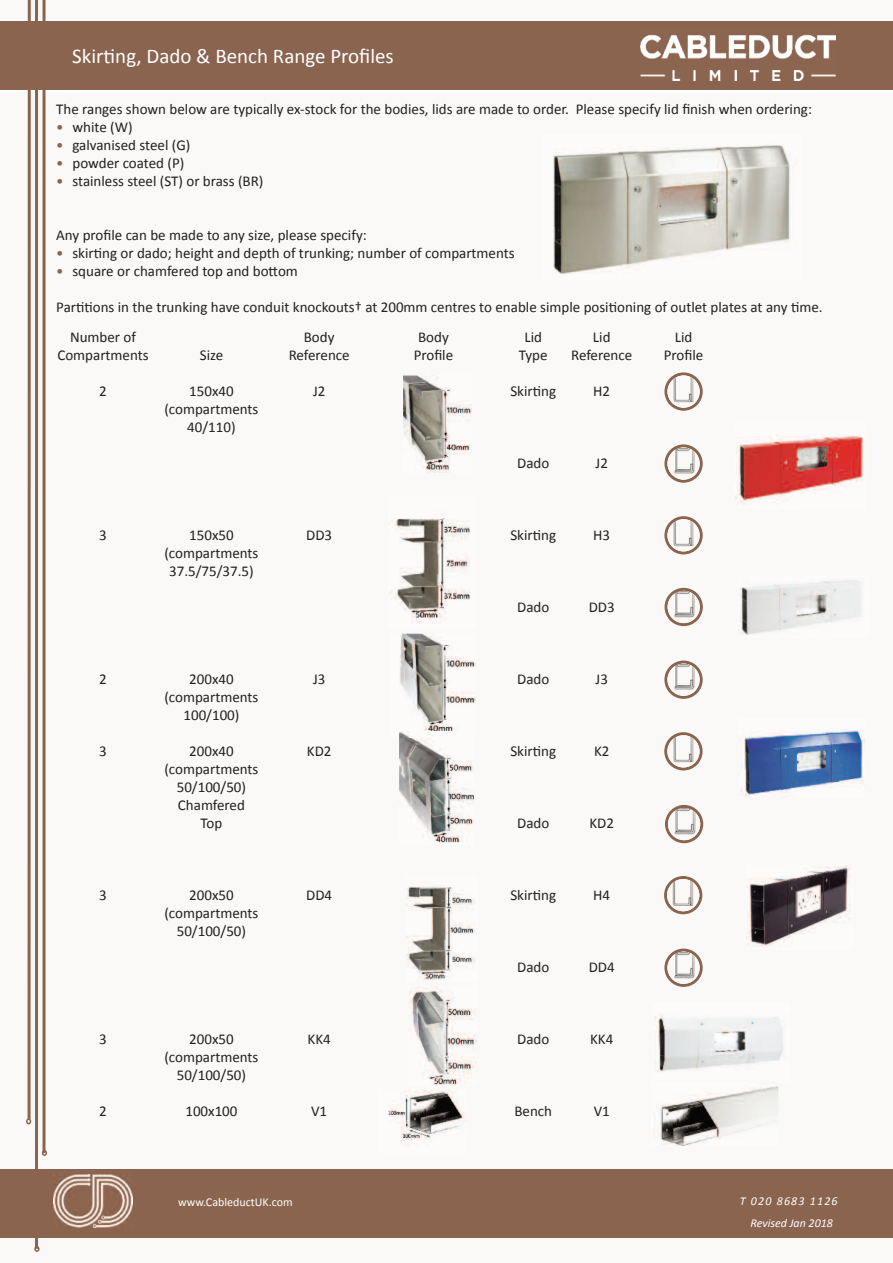
<style>
.page{position:relative;width:893px;height:1263px;background:#fff}
.page>*{position:absolute;margin:0;border:0;box-sizing:border-box;transform-origin:0 0}
.t1{font:21px "Calibri";color:#fff}
.t2{font:15px/18px "Calibri";color:#231f20;text-align:center}
.t3{font:italic 12px/21.1px "Calibri";color:#fff;text-align:center}
.t4{font:12px "Calibri";color:#fff}
.s1{color:#8a644e}
</style>
<div class="page">
<div style="left:0;top:20px;width:893px;height:72px;background:linear-gradient(to right,#fefefe,#fff)"></div>
<div style="left:0;top:1170px;width:893px;height:68px;background:#8a644e"></div>
<div style="left:0;top:22px;width:893px;height:68px;background:#8a644e"></div>
<svg style="left:26px;top:1118px;width:5px;height:6px"></svg>
<svg style="left:42px;top:1150px;width:5px;height:6px"></svg>
<svg style="left:34px;top:1246px;width:6px;height:6px"></svg>
<hr style="left:35px;top:0;width:3px;height:1249px;background:#8a644e">
<hr style="left:43px;top:0;width:3px;height:1153px;background:#8a644e">
<hr style="left:28px;top:0;width:3px;height:1119px;background:#8a644e">
<img style="left:640px;top:34px;width:196px;height:47px">
<img style="left:53px;top:1175px;width:80px;height:52px">
<img style="left:553px;top:145px;width:243px;height:130px">
<img style="left:735px;top:434px;width:129px;height:71px">
<img style="left:738px;top:579px;width:125px;height:56px">
<img style="left:739px;top:730px;width:125px;height:68px">
<img style="left:747px;top:865px;width:104px;height:82px">
<img style="left:408px;top:986px;width:68px;height:99px">
<img style="left:399px;top:633px;width:77px;height:98px">
<img style="left:389px;top:518px;width:82px;height:106px">
<img style="left:404px;top:376px;width:67px;height:97px">
<img style="left:399px;top:731px;width:75px;height:112px">
<img style="left:406px;top:886px;width:70px;height:95px">
<img style="left:388px;top:1089px;width:79px;height:58px">
<img style="left:653px;top:1013px;width:131px;height:60px">
<img style="left:653px;top:1082px;width:125px;height:64px">
<svg style="left:664px;top:444px;width:39px;height:39px"></svg>
<img style="left:667px;top:447px;width:33px;height:33px">
<svg style="left:664px;top:372px;width:39px;height:39px"></svg>
<img style="left:667px;top:375px;width:33px;height:33px">
<svg style="left:664px;top:516px;width:39px;height:38px"></svg>
<img style="left:667px;top:519px;width:33px;height:32px">
<svg style="left:664px;top:588px;width:39px;height:38px"></svg>
<img style="left:667px;top:591px;width:33px;height:32px">
<svg style="left:664px;top:660px;width:39px;height:39px"></svg>
<img style="left:667px;top:663px;width:33px;height:33px">
<svg style="left:664px;top:732px;width:39px;height:38px"></svg>
<img style="left:667px;top:735px;width:33px;height:32px">
<svg style="left:665px;top:805px;width:38px;height:38px"></svg>
<img style="left:668px;top:808px;width:32px;height:32px">
<svg style="left:664px;top:876px;width:38px;height:38px"></svg>
<img style="left:667px;top:879px;width:32px;height:32px">
<svg style="left:664px;top:948px;width:39px;height:39px"></svg>
<img style="left:667px;top:951px;width:33px;height:33px">
<h1 class="t1" style="left:72px;top:47px;width:323px">Skirting, Dado &amp; Bench Range Profiles</h1>
<p class="t2" style="left:56px;top:101px;width:757px">The ranges shown below are typically ex-stock for the bodies, lids are made to order. Please specify lid finish when ordering:</p>
<p class="t2" style="left:56px;top:119px;width:78px"><span class="s1">•</span> white (W)</p>
<p class="t2" style="left:56px;top:137px;width:136px"><span class="s1">•</span> galvanised steel (G)</p>
<p class="t2" style="left:56px;top:155px;width:130px"><span class="s1">•</span> powder coated (P)</p>
<p class="t2" style="left:56px;top:173px;width:209px"><span class="s1">•</span> stainless steel (ST) or brass (BR)</p>
<p class="t2" style="left:56px;top:227px;width:312px">Any profile can be made to any size, please specify:</p>
<p class="t2" style="left:56px;top:245px;width:460px"><span class="s1">•</span> skirting or dado; height and depth of trunking; number of compartments</p>
<p class="t2" style="left:56px;top:263px;width:243px"><span class="s1">•</span> square or chamfered top and bottom</p>
<p class="t2" style="left:70px;top:293px;width:754px;line-height:30.6px;text-align:left;text-indent:-14px">Partitions in the trunking have conduit knockouts† at 200mm centres to enable simple positioning of outlet plates at any time.<br>Number of</p>
<p class="t2" style="left:57px;top:348px;width:93px">Compartments</p>
<p class="t2" style="left:99px;top:384px;width:9px">2</p>
<p class="t2" style="left:289px;top:330px;width:63px">Body<br>Reference</p>
<p class="t2" style="left:313px;top:384px;width:14px">J2</p>
<p class="t2" style="left:414px;top:330px;width:41px;text-align:left">Body<br>Profile</p>
<p class="t2" style="left:519px;top:330px;width:30px">Lid<br>Type</p>
<p class="t2" style="left:510px;top:384px;width:47px">Skirting</p>
<p class="t2" style="left:571px;top:330px;width:63px">Lid<br>Reference</p>
<p class="t2" style="left:593px;top:384px;width:18px">H2</p>
<p class="t2" style="left:664px;top:330px;width:41px">Lid<br>Profile</p>
<p class="t2" style="left:200px;top:348px;width:25px">Size</p>
<p class="t2" style="left:164px;top:384px;width:96px">150x40 (compartments<br>40/110)</p>
<p class="t2" style="left:517px;top:456px;width:34px">Dado</p>
<p class="t2" style="left:596px;top:456px;width:14px">J2</p>
<p class="t2" style="left:99px;top:528px;width:9px">3</p>
<p class="t2" style="left:164px;top:528px;width:96px">150x50 (compartments<br>37.5/75/37.5)</p>
<p class="t2" style="left:306px;top:528px;width:28px">DD3</p>
<p class="t2" style="left:510px;top:528px;width:47px">Skirting</p>
<p class="t2" style="left:593px;top:528px;width:18px">H3</p>
<p class="t2" style="left:517px;top:600px;width:34px">Dado</p>
<p class="t2" style="left:589px;top:600px;width:28px">DD3</p>
<p class="t2" style="left:99px;top:672px;width:9px">2</p>
<p class="t2" style="left:99px;top:744px;width:9px">3</p>
<p class="t2" style="left:164px;top:672px;width:96px">200x40 (compartments<br>100/100)</p>
<p class="t2" style="left:164px;top:744px;width:96px">200x40 (compartments<br>50/100/50)<br>Chamfered<br>Top</p>
<p class="t2" style="left:313px;top:672px;width:14px">J3</p>
<p class="t2" style="left:307px;top:744px;width:26px">KD2</p>
<p class="t2" style="left:517px;top:672px;width:34px">Dado</p>
<p class="t2" style="left:596px;top:672px;width:14px">J3</p>
<p class="t2" style="left:510px;top:744px;width:47px">Skirting</p>
<p class="t2" style="left:594px;top:744px;width:17px">K2</p>
<p class="t2" style="left:517px;top:816px;width:34px">Dado</p>
<p class="t2" style="left:589px;top:816px;width:26px">KD2</p>
<p class="t2" style="left:99px;top:888px;width:9px">3</p>
<p class="t2" style="left:164px;top:888px;width:96px">200x50 (compartments<br>50/100/50)</p>
<p class="t2" style="left:306px;top:888px;width:28px">DD4</p>
<p class="t2" style="left:510px;top:888px;width:47px">Skirting</p>
<p class="t2" style="left:593px;top:888px;width:18px">H4</p>
<p class="t2" style="left:517px;top:960px;width:34px">Dado</p>
<p class="t2" style="left:589px;top:960px;width:28px">DD4</p>
<p class="t2" style="left:99px;top:1032px;width:9px">3</p>
<p class="t2" style="left:99px;top:1104px;width:9px">2</p>
<p class="t2" style="left:164px;top:1032px;width:96px">200x50 (compartments<br>50/100/50)</p>
<p class="t2" style="left:185px;top:1104px;width:54px">100x100</p>
<p class="t2" style="left:308px;top:1032px;width:25px">KK4</p>
<p class="t2" style="left:311px;top:1104px;width:18px">V1</p>
<p class="t2" style="left:517px;top:1032px;width:34px">Dado</p>
<p class="t2" style="left:514px;top:1104px;width:39px">Bench</p>
<p class="t2" style="left:590px;top:1032px;width:25px">KK4</p>
<p class="t2" style="left:594px;top:1104px;width:18px">V1</p>
<p class="t4" style="left:178px;top:1197px;width:116px">www.CableductUK.com</p>
<p class="t3" style="left:740px;top:1192px;width:100px">T 020 8683 1126<br>Revised Jan 2018</p>
</div>
